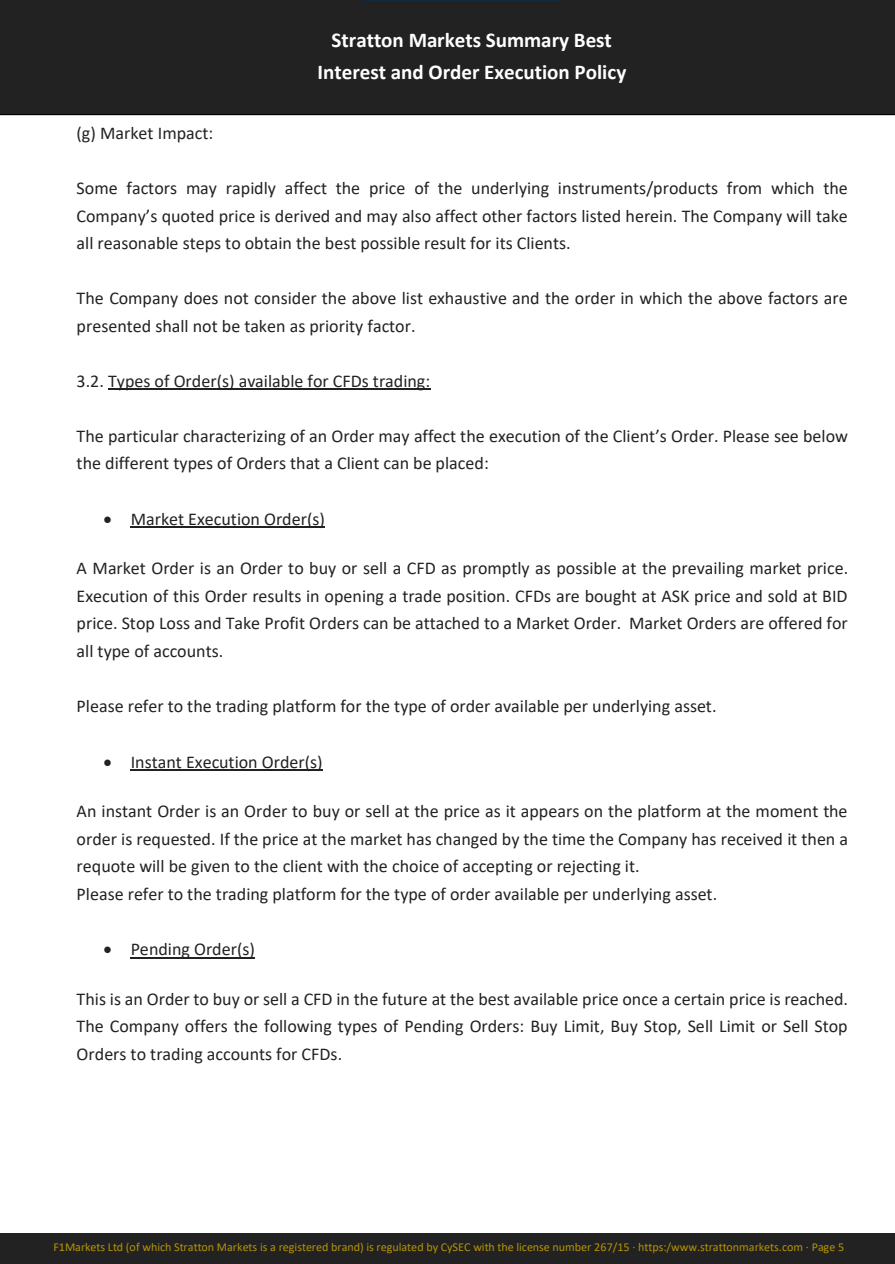
<style>
.page{position:relative;width:895px;height:1264px;background:#fff}
.page>*{position:absolute;margin:0;border:0;box-sizing:border-box;transform-origin:0 0}
.t1{font:700 21px/32.1px "Calibri";color:#fff;text-align:center}
.t2{font:18px/27.5px "Calibri";color:#222;text-align:justify}
.t3{font:12px "Calibri";letter-spacing:-.005em;color:#b59306}
</style>
<div class="page">
<div style="left:0;top:0;width:894px;height:115px;background:#222"></div>
<hr style="left:363px;top:0;width:197px;height:1px;background:#122942">
<div style="left:0;top:1233px;width:894px;height:31px;background:#222"></div>
<div style="left:287px;top:21px;width:369px;height:76px;background:#222"></div>
<hr style="left:108px;top:388px;width:322px;height:2px;background:#222">
<hr style="left:131px;top:527px;width:194px;height:1px;background:#222">
<hr style="left:131px;top:769px;width:191px;height:2px;background:#222">
<hr style="left:131px;top:957px;width:124px;height:1px;background:#222">
<p class="t1" style="left:317px;top:24px;width:310px">Stratton Markets Summary Best<br>Interest and Order Execution Policy</p>
<p class="t2" style="left:76px;top:119px;width:138px">(g) Market Impact:</p>
<p class="t2" style="left:76px;top:174px;width:772px">Some factors may rapidly affect the price of the underlying instruments/products from which the Company’s quoted price is derived and may also affect other factors listed herein. The Company will take all reasonable steps to obtain the best possible result for its Clients.</p>
<p class="t2" style="left:77px;top:284px;width:772px">The Company does not consider the above list exhaustive and the order in which the above factors are presented shall not be taken as priority factor.</p>
<p class="t2" style="left:77px;top:366px;width:355px">3.2. Types of Order(s) available for CFDs trading:</p>
<p class="t2" style="left:76px;top:421px;width:772px">The particular characterizing of an Order may affect the execution of the Client’s Order. Please see below the different types of Orders that a Client can be placed:</p>
<p class="t2" style="left:104px;top:505px;width:222px">• Market Execution Order(s)</p>
<p class="t2" style="left:76px;top:554px;width:772px">A Market Order is an Order to buy or sell a CFD as promptly as possible at the prevailing market price.<br>Execution of this Order results in opening a trade position. CFDs are bought at ASK price and sold at BID price. Stop Loss and Take Profit Orders can be attached to a Market Order. Market Orders are offered for all type of accounts.</p>
<p class="t2" style="left:76px;top:692px;width:641px">Please refer to the trading platform for the type of order available per underlying asset.</p>
<p class="t2" style="left:104px;top:747px;width:220px">• Instant Execution Order(s)</p>
<p class="t2" style="left:76px;top:797px;width:772px;text-align:left">An instant Order is an Order to buy or sell at the price as it appears on the platform at the moment the order is requested. If the price at the market has changed by the time the Company has received it then a requote will be given to the client with the choice of accepting or rejecting it.<br>Please refer to the trading platform for the type of order available per underlying asset.</p>
<p class="t2" style="left:104px;top:935px;width:153px">• Pending Order(s)</p>
<p class="t2" style="left:76px;top:985px;width:772px">This is an Order to buy or sell a CFD in the future at the best available price once a certain price is reached.<br>The Company offers the following types of Pending Orders: Buy Limit, Buy Stop, Sell Limit or Sell Stop Orders to trading accounts for CFDs.</p>
<p class="t3" style="left:53px;top:1238px;width:792px">F1Markets Ltd (of which Stratton Markets is a registered brand) is regulated by CySEC with the license number 267/15 · https:/www.strattonmarkets.com · Page 5</p>
</div>
